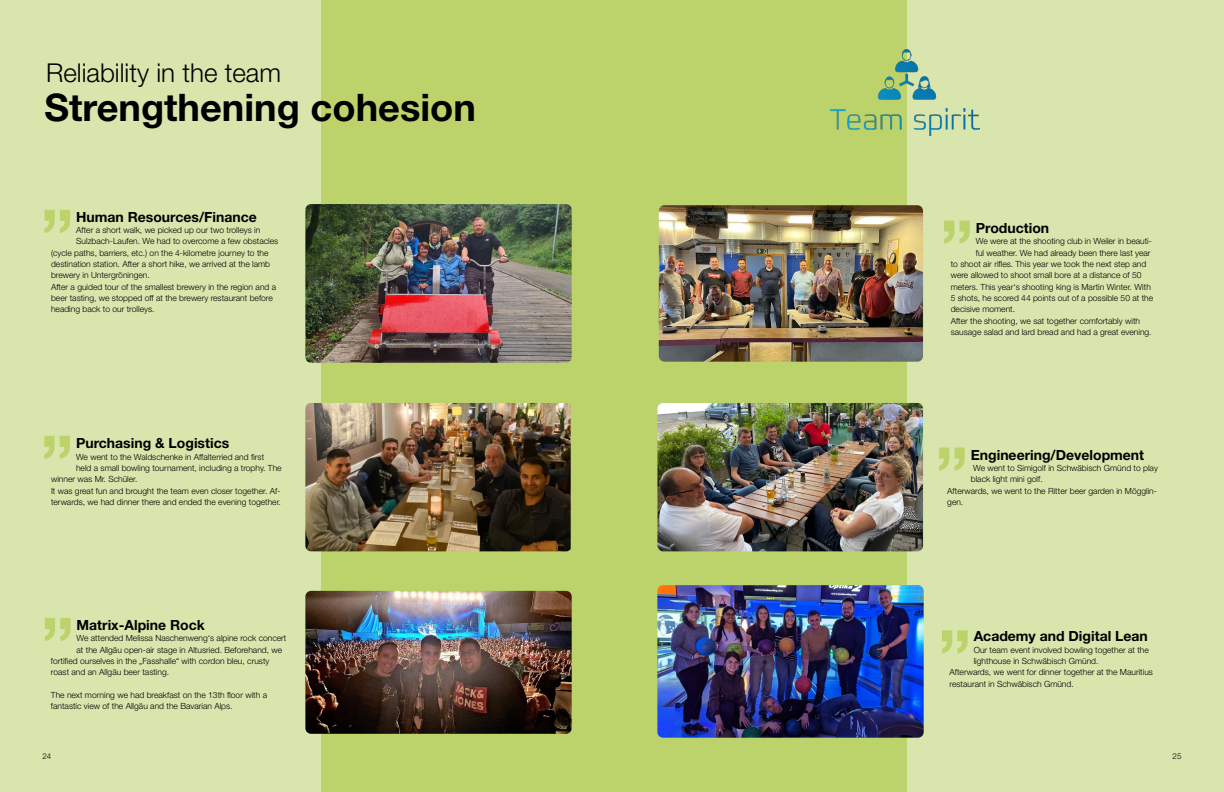
<style>
.page{position:relative;width:1224px;height:792px;background:#d8e5ac}
.page>*{position:absolute;margin:0;border:0;box-sizing:border-box;transform-origin:0 0}
.t1{font:700 72px "Helvetica Neue LT Std";color:#bcd36b}
.t2{font:700 38px "Helvetica Neue LT Std";color:#000}
.t3{font:300 26px "Helvetica Neue LT Std";color:#000}
.t4{font:700 14px "Helvetica Neue LT Std";color:#000}
.t5{font:300 8.5px/11.3px "Helvetica Neue LT Std";color:#000}
.t6{font:300 8px "Helvetica Neue LT Std";color:#000}
</style>
<div class="page">
<div style="left:322px;top:0;width:585px;height:792px;background:#bcd36b"></div>
<img style="left:305px;top:204px;width:267px;height:159px">
<img style="left:305px;top:403px;width:266px;height:148px">
<img style="left:659px;top:205px;width:264px;height:157px">
<img style="left:657px;top:403px;width:266px;height:148px">
<img style="left:657px;top:585px;width:267px;height:153px">
<img style="left:305px;top:591px;width:267px;height:143px">
<img style="left:831px;top:49px;width:149px;height:87px">
<h3 class="t3" style="left:46px;top:57px;width:236px">Reliability in the team</h3>
<h2 class="t2" style="left:45px;top:83px;width:433px">Strengthening cohesion</h2>
<h1 class="t1" style="left:41px;top:151px;width:35px">„</h1>
<h3 class="t4" style="left:76px;top:208px;width:182px">Human Resources/Finance</h3>
<p class="t5" style="left:76px;top:224px;width:186px">After a short walk, we picked up our two trolleys in</p>
<p class="t5" style="left:76px;top:236px;width:204px">Sulzbach-Laufen. We had to overcome a few obstacles</p>
<p class="t5" style="left:51px;top:247px;width:219px">(cycle paths, barriers, etc.) on the 4-kilometre journey to the</p>
<p class="t5" style="left:51px;top:258px;width:221px">destination station. After a short hike, we arrived at the lamb</p>
<p class="t5" style="left:51px;top:270px;width:100px">brewery in Untergröningen.</p>
<p class="t5" style="left:51px;top:281px;width:227px">After a guided tour of the smallest brewery in the region and a</p>
<p class="t5" style="left:51px;top:292px;width:223px">beer tasting, we stopped off at the brewery restaurant before</p>
<p class="t5" style="left:51px;top:304px;width:105px">heading back to our trolleys.</p>
<h1 class="t1" style="left:40px;top:377px;width:35px">„</h1>
<h3 class="t4" style="left:76px;top:435px;width:155px">Purchasing &amp; Logistics</h3>
<p class="t5" style="left:76px;top:451px;width:190px">We went to the Waldschenke in Affalterried and first</p>
<p class="t5" style="left:76px;top:462px;width:207px">held a small bowling tournament, including a trophy. The</p>
<p class="t5" style="left:51px;top:474px;width:88px">winner was Mr. Schüler.</p>
<p class="t5" style="left:51px;top:485px;width:231px">It was great fun and brought the team even closer together. Af-</p>
<p class="t5" style="left:51px;top:496px;width:231px">terwards, we had dinner there and ended the evening together.</p>
<h1 class="t1" style="left:41px;top:559px;width:35px">„</h1>
<h3 class="t4" style="left:77px;top:616px;width:130px">Matrix-Alpine Rock</h3>
<p class="t5" style="left:77px;top:632px;width:211px">We attended Melissa Naschenweng‘s alpine rock concert</p>
<p class="t5" style="left:77px;top:644px;width:207px">at the Allgäu open-air stage in Altusried. Beforehand, we</p>
<p class="t5" style="left:51px;top:655px;width:220px">fortified ourselves in the „Fasshalle“ with cordon bleu, crusty</p>
<p class="t5" style="left:51px;top:666px;width:120px">roast and an Allgäu beer tasting.</p>
<p class="t5" style="left:51px;top:689px;width:218px">The next morning we had breakfast on the 13th floor with a fantastic view of the Allgäu and the Bavarian Alps.</p>
<h1 class="t1" style="left:940px;top:161px;width:35px">„</h1>
<h3 class="t4" style="left:976px;top:219px;width:75px">Production</h3>
<p class="t5" style="left:976px;top:236px;width:178px">We were at the shooting club in Weiler in beauti-</p>
<p class="t5" style="left:976px;top:247px;width:176px">ful weather. We had already been there last year</p>
<p class="t5" style="left:951px;top:258px;width:197px">to shoot air rifles. This year we took the next step and</p>
<p class="t5" style="left:951px;top:270px;width:192px">were allowed to shoot small bore at a distance of 50</p>
<p class="t5" style="left:951px;top:281px;width:202px">meters. This year‘s shooting king is Martin Winter. With</p>
<p class="t5" style="left:951px;top:292px;width:204px">5 shots, he scored 44 points out of a possible 50 at the</p>
<p class="t5" style="left:951px;top:304px;width:66px">decisive moment.</p>
<p class="t5" style="left:951px;top:315px;width:191px">After the shooting, we sat together comfortably with</p>
<p class="t5" style="left:951px;top:326px;width:202px">sausage salad and lard bread and had a great evening.</p>
<h1 class="t1" style="left:935px;top:388px;width:35px">„</h1>
<h3 class="t4" style="left:971px;top:446px;width:175px">Engineering/Development</h3>
<p class="t5" style="left:973px;top:462px;width:186px">We went to Simigolf in Schwäbisch Gmünd to play</p>
<p class="t5" style="left:971px;top:474px;width:73px">black light mini golf.</p>
<p class="t5" style="left:947px;top:485px;width:211px">Afterwards, we went to the Ritter beer garden in Mögglin-</p>
<p class="t5" style="left:947px;top:496px;width:18px">gen.</p>
<h1 class="t1" style="left:938px;top:571px;width:35px">„</h1>
<h3 class="t4" style="left:974px;top:628px;width:176px">Academy and Digital Lean</h3>
<p class="t5" style="left:974px;top:644px;width:177px">Our team event involved bowling together at the</p>
<p class="t5" style="left:974px;top:655px;width:126px">lighthouse in Schwäbisch Gmünd.</p>
<p class="t5" style="left:950px;top:666px;width:205px">Afterwards, we went for dinner together at the Mauritius</p>
<p class="t5" style="left:950px;top:678px;width:126px">restaurant in Schwäbisch Gmünd.</p>
<p class="t6" style="left:43px;top:751px;width:10px">24</p>
<p class="t6" style="left:1173px;top:751px;width:10px">25</p>
</div>
